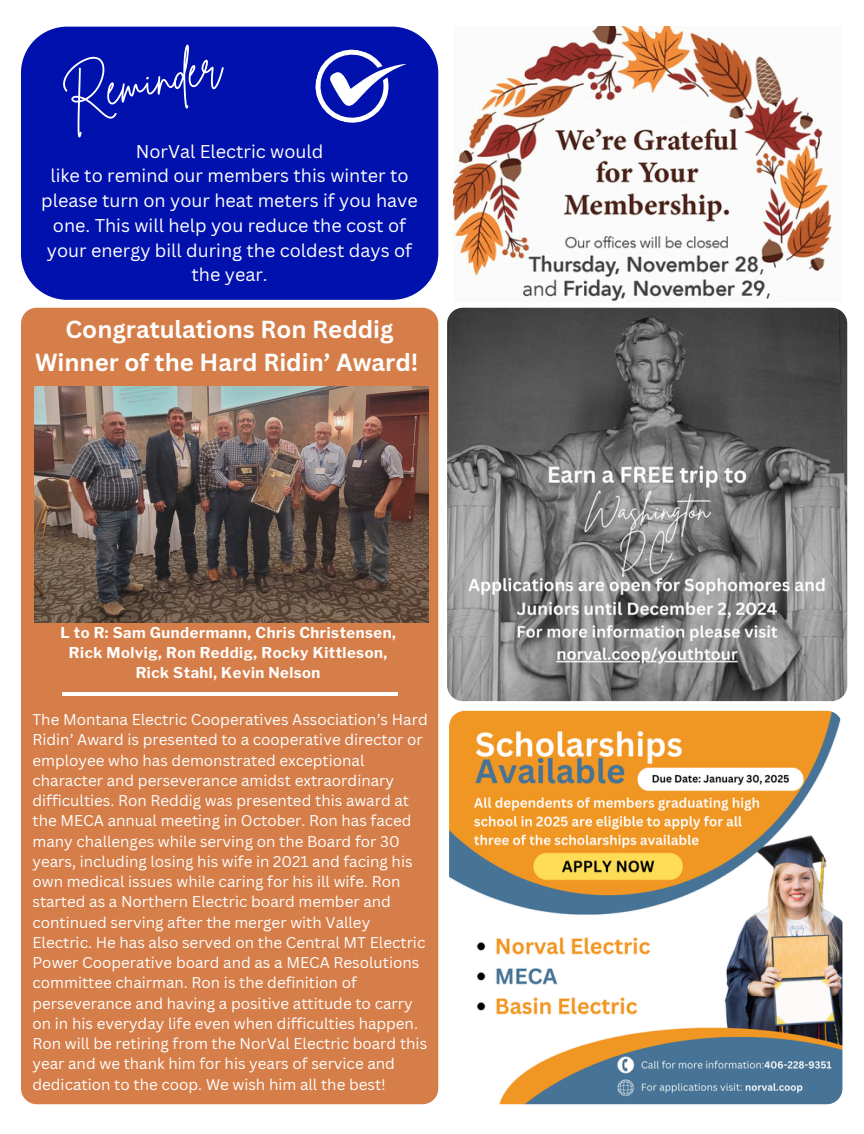
<style>
.page{position:relative;width:864px;height:1134px;background:#fff}
.page>*{position:absolute;margin:0;border:0;box-sizing:border-box;transform-origin:0 0}
.t1{font:48px "Brittany Signature";color:#fff}
.t2{font:700 24px/32.7px "Canva Sans";color:#fff;text-align:center}
.t3{font:18px/24.8px "Canva Sans";color:#fff;text-align:center}
.t4{font:15.15px/20.2px "Canva Sans";color:#fff}
.t5{font:700 14.85px/20.2px "Libre Franklin";letter-spacing:.035em;color:#fff;text-align:center}
</style>
<div class="page">
<img style="left:454px;top:27px;width:393px;height:293px">
<div style="left:21px;top:27px;width:417px;height:273px;background:#0011ad"></div>
<svg style="left:307px;top:42px;width:100px;height:91px"></svg>
<div style="left:21px;top:308px;width:417px;height:796px;background:#d67e4a;border-radius:16px"></div>
<img style="left:34px;top:387px;width:395px;height:236px">
<img style="left:449px;top:711px;width:393px;height:393px;border-radius:16px">
<img style="left:447px;top:308px;width:400px;height:393px;border-radius:16px">
<hr style="left:62px;top:693px;width:335px;height:3px;background:#fff">
<h4 class="t1" style="left:57px;top:67px;width:162px;rotate:-12deg">Reminder</h4>
<p class="t3" style="left:41px;top:138px;width:378px">NorVal Electric would<br>like to remind our members this winter to please turn on your heat meters if you have one. This will help you reduce the cost of your energy bill during the coldest days of the year.</p>
<p class="t2" style="left:35px;top:313px;width:385px">Congratulations Ron Reddig<br>Winner of the Hard Ridin’ Award!</p>
<p class="t5" style="left:60px;top:623px;width:337px">L to R: Sam Gundermann, Chris Christensen,<br>Rick Molvig, Ron Reddig, Rocky Kittleson,<br>Rick Stahl, Kevin Nelson</p>
<p class="t4" style="left:32px;top:709px;width:397px">The Montana Electric Cooperatives Association’s Hard Ridin’ Award is presented to a cooperative director or employee who has demonstrated exceptional character and perseverance amidst extraordinary difficulties. Ron Reddig was presented this award at the MECA annual meeting in October. Ron has faced many challenges while serving on the Board for 30 years, including losing his wife in 2021 and facing his own medical issues while caring for his ill wife. Ron started as a Northern Electric board member and continued serving after the merger with Valley Electric. He has also served on the Central MT Electric Power Cooperative board and as a MECA Resolutions committee chairman. Ron is the definition of perseverance and having a positive attitude to carry on in his everyday life even when difficulties happen.<br>Ron will be retiring from the NorVal Electric board this year and we thank him for his years of service and dedication to the coop. We wish him all the best!</p>
</div>
